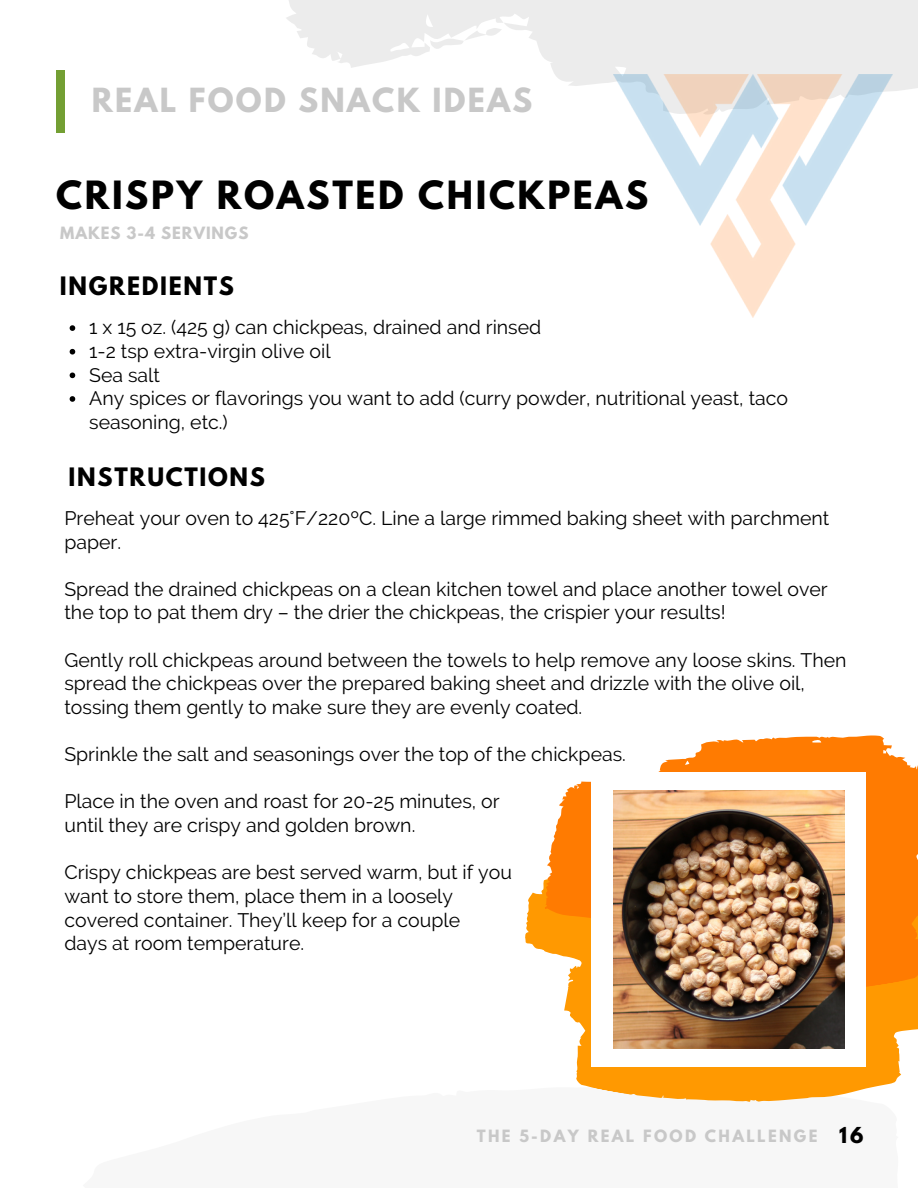
<style>
.page{position:relative;width:918px;height:1188px;background:#fff}
.page>*{position:absolute;margin:0;border:0;box-sizing:border-box;transform-origin:0 0}
.t1{font:700 34.5px "League Spartan";letter-spacing:.075em;color:#000}
.t2{font:700 29.55px "League Spartan";letter-spacing:.075em;color:#c8c8c8}
.t3{font:700 22.5px "League Spartan";letter-spacing:.075em;color:#000}
.t4{font:19.5px/23.7px "Raleway";color:#000}
.t5{font:700 15px "League Spartan";letter-spacing:.155em;color:#c8c8c8}
.t6{font:700 15px "League Spartan";letter-spacing:.065em;color:#c8c8c8}
.s1{font-size:19.5px;color:#000}
</style>
<div class="page">
<svg style="left:286px;top:0;width:632px;height:91px;fill:#ececec"></svg>
<svg style="left:330px;top:49px;width:11px;height:12px"></svg>
<svg style="left:430px;top:27px;width:72px;height:24px"></svg>
<svg style="left:70px;top:325px;width:5px;height:6px"></svg>
<svg style="left:70px;top:349px;width:5px;height:6px"></svg>
<svg style="left:70px;top:373px;width:5px;height:5px"></svg>
<svg style="left:70px;top:396px;width:5px;height:6px"></svg>
<div style="left:56px;top:70px;width:8px;height:63px;background:#739f33"></div>
<svg style="left:576px;top:1037px;width:325px;height:65px;fill:#ff9901"></svg>
<svg style="left:525px;top:735px;width:393px;height:302px"></svg>
<svg style="left:574px;top:785px;width:5px;height:5px"></svg>
<div style="left:592px;top:772px;width:274px;height:295px;background:#fff"></div>
<img style="left:613px;top:790px;width:232px;height:258px">
<img style="left:613px;top:75px;width:279px;height:243px">
<h2 class="t2" style="left:92px;top:85px;width:442px">REAL FOOD SNACK IDEAS</h2>
<h1 class="t1" style="left:56px;top:178px;width:594px">CRISPY ROASTED CHICKPEAS</h1>
<p class="t6" style="left:60px;top:226px;width:190px">MAKES 3-4 SERVINGS</p>
<p class="t3" style="left:60px;top:275px;width:176px">INGREDIENTS</p>
<p class="t4" style="left:89px;top:316px;width:700px">1 x 15 oz. (425 g) can chickpeas, drained and rinsed<br>1-2 tsp extra-virgin olive oil<br>Sea salt<br>Any spices or flavorings you want to add (curry powder, nutritional yeast, taco seasoning, etc.)</p>
<p class="t3" style="left:69px;top:465px;width:198px">INSTRUCTIONS</p>
<p class="t4" style="left:64px;top:506px;width:766px">Preheat your oven to 425°F/220ºC. Line a large rimmed baking sheet with parchment paper.</p>
<p class="t4" style="left:64px;top:577px;width:765px">Spread the drained chickpeas on a clean kitchen towel and place another towel over the top to pat them dry – the drier the chickpeas, the crispier your results!</p>
<p class="t4" style="left:64px;top:648px;width:784px">Gently roll chickpeas around between the towels to help remove any loose skins. Then spread the chickpeas over the prepared baking sheet and drizzle with the olive oil, tossing them gently to make sure they are evenly coated.</p>
<p class="t4" style="left:64px;top:742px;width:563px">Sprinkle the salt and seasonings over the top of the chickpeas.</p>
<p class="t4" style="left:64px;top:790px;width:437px">Place in the oven and roast for 20-25 minutes, or until they are crispy and golden brown.</p>
<p class="t4" style="left:64px;top:861px;width:449px">Crispy chickpeas are best served warm, but if you want to store them, place them in a loosely covered container. They’ll keep for a couple<br>days at room temperature.</p>
<p class="t5" style="left:477px;top:1128px;width:388px">THE 5-DAY REAL FOOD CHALLENGE <span class="s1">16</span></p>
</div>
